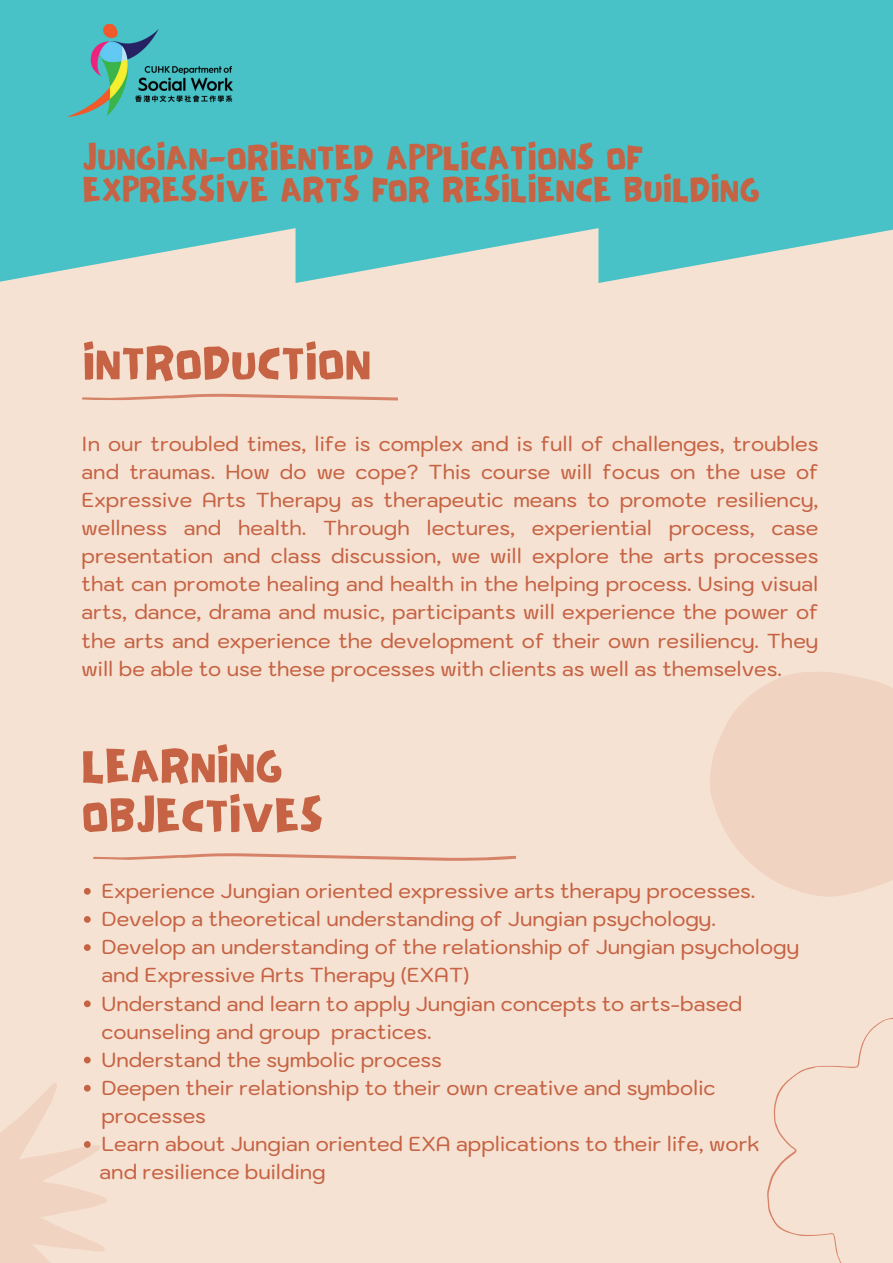
<style>
.page{position:relative;width:893px;height:1263px;background:#f6e2d2}
.page>*{position:absolute;margin:0;border:0;box-sizing:border-box;transform-origin:0 0}
.t1{font:52.5px/49.5px "NF PAGKAKI Regular";color:#c66344}
.t2{font:39px/32.6px "NF PAGKAKI Regular";color:#c66344}
.t3{font:500 20.25px/28.1px "Kodchasan";color:#c66344}
</style>
<div class="page">
<svg style="left:0;top:0;width:893px;height:283px;background:#5ac5c7"></svg>
<svg style="left:93px;top:853px;width:423px;height:8px"></svg>
<svg style="left:82px;top:393px;width:316px;height:8px"></svg>
<svg style="left:767px;top:1017px;width:126px;height:246px"></svg>
<img style="left:63px;top:21px;width:174px;height:99px">
<svg style="left:84px;top:888px;width:7px;height:7px"></svg>
<svg style="left:84px;top:916px;width:7px;height:7px"></svg>
<svg style="left:84px;top:944px;width:7px;height:7px"></svg>
<svg style="left:84px;top:1000px;width:7px;height:7px"></svg>
<svg style="left:0;top:1056px;width:107px;height:207px"></svg>
<svg style="left:710px;top:672px;width:183px;height:225px;fill:#f0d3c1"></svg>
<p class="t2" style="left:82px;top:140px;width:679px">JUNGIAN-ORIENTED APPLICATIONS OF<br>EXPRESSIVE ARTS FOR RESILIENCE BUILDING</p>
<p class="t1" style="left:82px;top:337px;width:290px">INTRODUCTION</p>
<p class="t3" style="left:82px;top:429px;width:738px;text-align:justify">In our troubled times, life is complex and is full of challenges, troubles and traumas. How do we cope? This course will focus on the use of Expressive Arts Therapy as therapeutic means to promote resiliency, wellness and health. Through lectures, experiential process, case presentation and class discussion, we will explore the arts processes that can promote healing and health in the helping process. Using visual arts, dance, drama and music, participants will experience the power of the arts and experience the development of their own resiliency. They will be able to use these processes with clients as well as themselves.</p>
<p class="t1" style="left:82px;top:740px;width:243px">LEARNING<br>OBJECTIVES</p>
<h1 class="t3" style="left:101px;top:876px;width:655px">Experience Jungian oriented expressive arts therapy processes.</h1>
<p class="t3" style="left:101px;top:904px;width:616px">Develop a theoretical understanding of Jungian psychology.</p>
<h3 class="t3" style="left:101px;top:933px;width:699px">Develop an understanding of the relationship of Jungian psychology and Expressive Arts Therapy (EXAT)</h3>
<p class="t3" style="left:101px;top:989px;width:642px">Understand and learn to apply Jungian concepts to arts-based counseling and group practices.</p>
<h1 class="t3" style="left:101px;top:1045px;width:342px">Understand the symbolic process</h1>
<p class="t3" style="left:101px;top:1073px;width:615px">Deepen their relationship to their own creative and symbolic processes</p>
<p class="t3" style="left:101px;top:1129px;width:659px">Learn about Jungian oriented EXA applications to their life, work</p>
<p class="t3" style="left:100px;top:1158px;width:227px">and resilience building</p>
</div>
